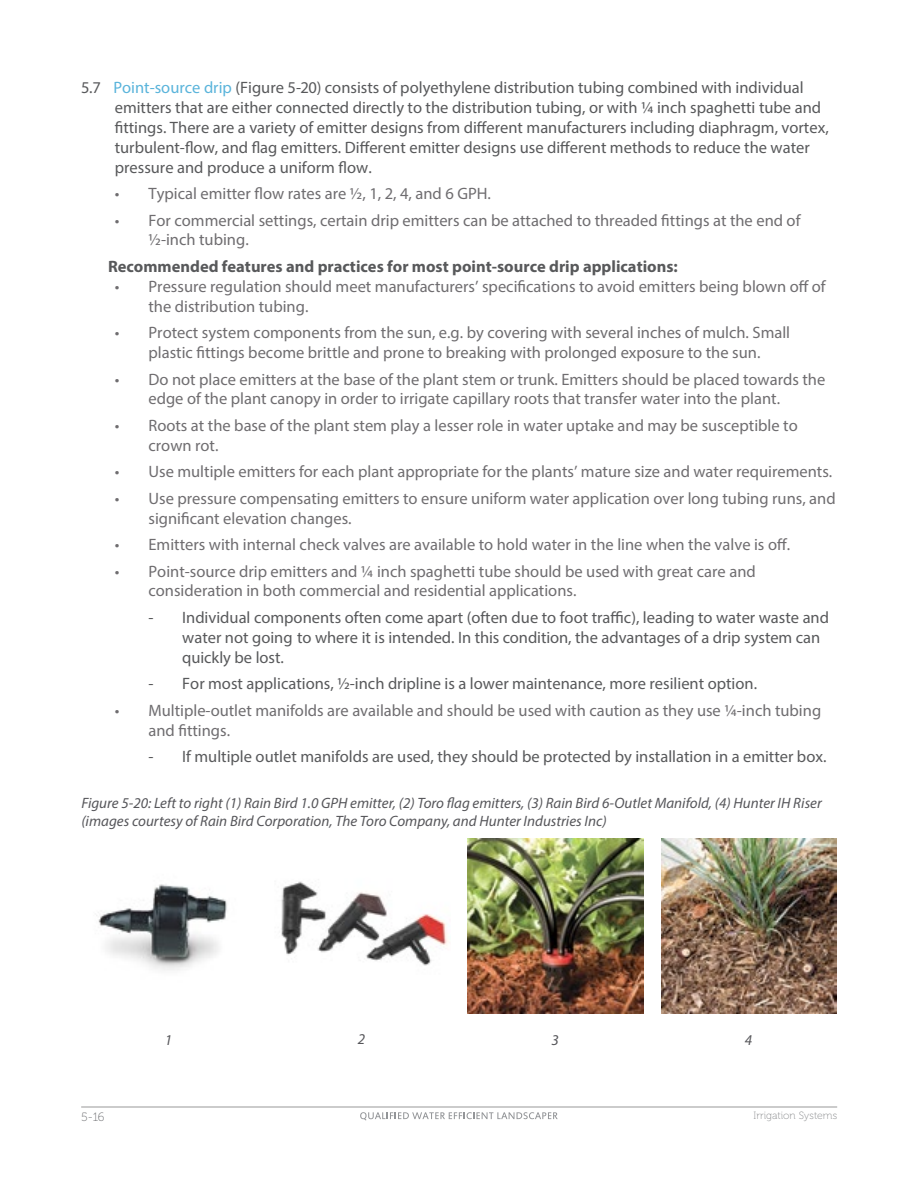
<style>
.page{position:relative;width:918px;height:1188px;background:#fff}
.page>*{position:absolute;margin:0;border:0;box-sizing:border-box;transform-origin:0 0}
.QWEL_Level_3{font:16.5px/19.8px "Myriad Pro";color:#6f6d70}
.QWEL_Level_4{font:16.5px/19.8px "Myriad Pro";color:#58595b}
.QWEL_Body_Text{font:700 16.5px "Myriad Pro";color:#58595b}
.Captions{font:italic 15px/18px "Myriad Pro";color:#56565a}
.t1{font:12px "Museo 100";color:#6d6e71}
.t2{font:10.5px "Museo 100";color:#888a8c}
.s1{color:#5ab4db}
</style>
<div class="page">
<svg style="left:360px;top:1112px;width:198px;height:9px"></svg>
<hr style="left:81px;top:1107px;width:756px;height:1px;background:#999899">
<img style="left:96px;top:884px;width:131px;height:87px">
<img style="left:281px;top:881px;width:167px;height:85px">
<img style="left:468px;top:838px;width:175px;height:176px">
<img style="left:661px;top:838px;width:176px;height:176px">
<p class="QWEL_Level_4" style="left:115px;top:78px;width:716px;text-indent:-34px">5.7 <span class="s1">Point-source drip</span> (Figure 5-20) consists of polyethylene distribution tubing combined with individual emitters that are either connected directly to the distribution tubing, or with ¼ inch spaghetti tube and fittings. There are a variety of emitter designs from different manufacturers including diaphragm, vortex, turbulent-flow, and flag emitters. Different emitter designs use different methods to reduce the water pressure and produce a uniform flow.</p>
<p class="QWEL_Level_3" style="left:115px;top:183px;width:378px">• Typical emitter flow rates are ½, 1, 2, 4, and 6 GPH.</p>
<p class="QWEL_Level_3" style="left:148px;top:210px;width:654px;text-indent:-34px">• For commercial settings, certain drip emitters can be attached to threaded fittings at the end of ½-inch tubing.</p>
<p class="QWEL_Body_Text" style="left:108px;top:256px;width:571px">Recommended features and practices for most point-source drip applications:</p>
<p class="QWEL_Level_3" style="left:148px;top:276px;width:679px;text-indent:-34px">• Pressure regulation should meet manufacturers’ specifications to avoid emitters being blown off of the distribution tubing.</p>
<p class="QWEL_Level_3" style="left:115px;top:322px;width:677px;text-align:center">• Protect system components from the sun, e.g. by covering with several inches of mulch. Small plastic fittings become brittle and prone to breaking with prolonged exposure to the sun.</p>
<p class="QWEL_Level_3" style="left:148px;top:369px;width:678px;text-indent:-34px">• Do not place emitters at the base of the plant stem or trunk. Emitters should be placed towards the edge of the plant canopy in order to irrigate capillary roots that transfer water into the plant.</p>
<p class="QWEL_Level_3" style="left:148px;top:415px;width:651px;text-indent:-34px">• Roots at the base of the plant stem play a lesser role in water uptake and may be susceptible to crown rot.</p>
<p class="QWEL_Level_3" style="left:115px;top:462px;width:719px">• Use multiple emitters for each plant appropriate for the plants’ mature size and water requirements.</p>
<p class="QWEL_Level_3" style="left:148px;top:488px;width:689px;text-indent:-34px">• Use pressure compensating emitters to ensure uniform water application over long tubing runs, and significant elevation changes.</p>
<p class="QWEL_Level_3" style="left:115px;top:534px;width:677px">• Emitters with internal check valves are available to hold water in the line when the valve is off.</p>
<p class="QWEL_Level_3" style="left:148px;top:561px;width:609px;text-indent:-34px">• Point-source drip emitters and ¼ inch spaghetti tube should be used with great care and consideration in both commercial and residential applications.</p>
<p class="QWEL_Level_4" style="left:182px;top:607px;width:648px;text-indent:-34px">- Individual components often come apart (often due to foot traffic), leading to water waste and water not going to where it is intended. In this condition, the advantages of a drip system can quickly be lost.</p>
<p class="QWEL_Level_4" style="left:148px;top:673px;width:610px">- For most applications, ½-inch dripline is a lower maintenance, more resilient option.</p>
<p class="QWEL_Level_3" style="left:148px;top:700px;width:674px;text-indent:-34px">• Multiple-outlet manifolds are available and should be used with caution as they use ¼-inch tubing and fittings.</p>
<p class="QWEL_Level_4" style="left:148px;top:746px;width:679px">- If multiple outlet manifolds are used, they should be protected by installation in a emitter box.</p>
<p class="Captions" style="left:81px;top:793px;width:742px">Figure 5-20: Left to right (1) Rain Bird 1.0 GPH emitter, (2) Toro flag emitters, (3) Rain Bird 6-Outlet Manifold, (4) Hunter IH Riser (images courtesy of Rain Bird Corporation, The Toro Company, and Hunter Industries Inc)</p>
<p class="Captions" style="left:165px;top:1030px;width:9px">1</p>
<p class="Captions" style="left:358px;top:1030px;width:9px">2</p>
<p class="Captions" style="left:552px;top:1030px;width:9px">3</p>
<p class="Captions" style="left:745px;top:1030px;width:9px">4</p>
<p class="t1" style="left:81px;top:1110px;width:25px">5-16</p>
<p class="t2" style="left:754px;top:1110px;width:85px">Irrigation Systems</p>
</div>
